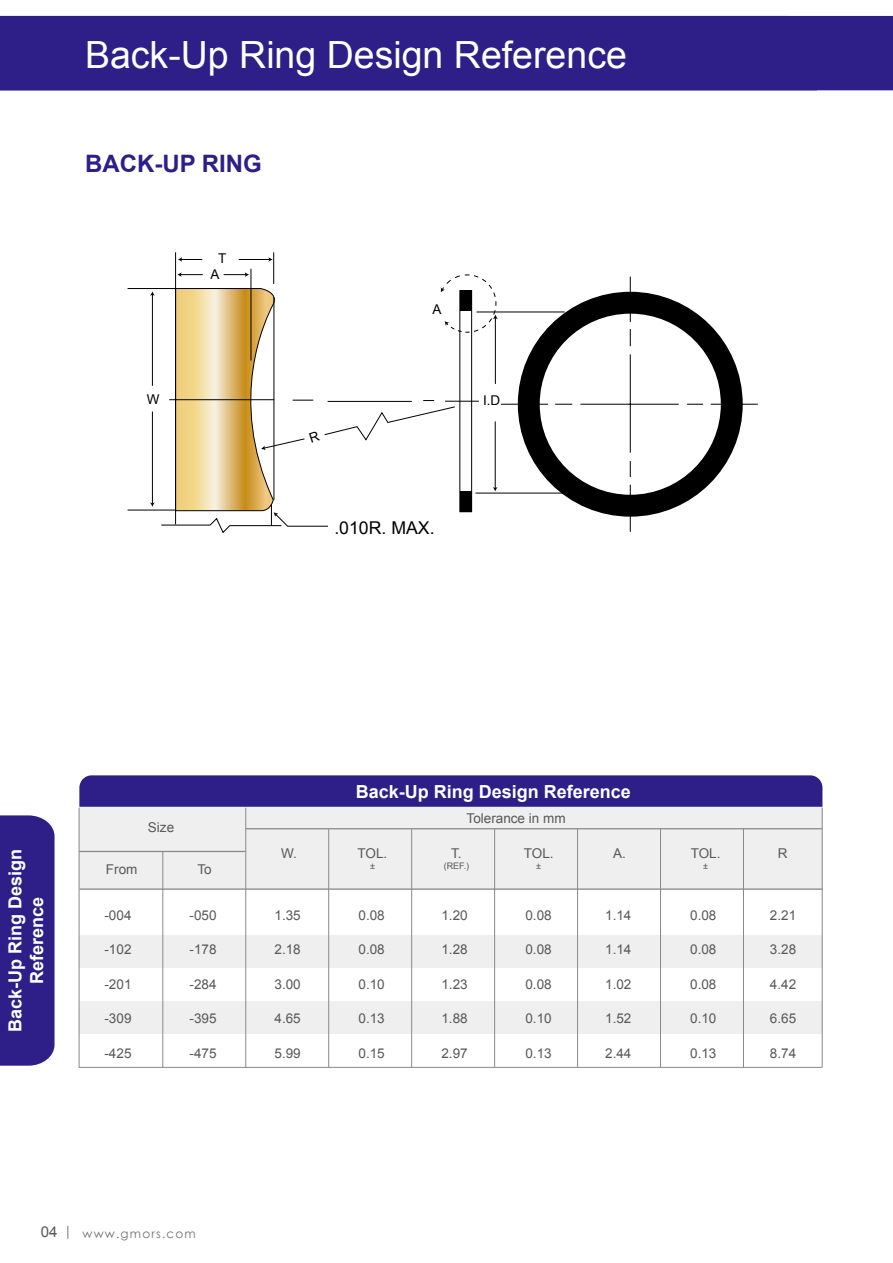
<style>
.page{position:relative;width:893px;height:1263px;background:#fff}
.page>*{position:absolute;margin:0;border:0;box-sizing:border-box;transform-origin:0 0}
.t1{font:37.5px "Arial";color:#fff}
.t2{font:700 24px "Arial";color:#2d1f87}
.t3{font:700 18px/21.6px "Arial";color:#fff;text-align:center}
.t4{font:17.7px "Arial";color:#000}
.t5{font:13.5px "Arial";color:#595757}
.t6{font:13.5px "Arial";color:#000}
.t7{font:12px "Century Gothic";letter-spacing:.1em;color:#727171}
.t8{font:9px "Arial";color:#595757}
.s1{font-family:"Arial";font-size:15px;color:#595757}
.s2{font-family:"Adobe Ming Std";font-weight:300;font-size:15px;color:#000}
</style>
<div class="page">
<div style="left:0;top:815px;width:55px;height:251px;background:#2d1f87"></div>
<div style="left:817px;top:16px;width:76px;height:74px;background:#2d1f87"></div>
<div style="left:0;top:16px;width:817px;height:74px;background:#2d1f87"></div>
<hr style="left:477px;top:312px;width:88px;height:1px;background:#000">
<hr style="left:475px;top:493px;width:88px;height:1px;background:#000">
<svg style="left:518px;top:292px;width:225px;height:225px"></svg>
<hr style="left:273px;top:252px;width:1px;height:32px;background:#000">
<hr style="left:175px;top:252px;width:1px;height:272px;background:#000">
<hr style="left:251px;top:269px;width:1px;height:92px;background:#000">
<svg style="left:127px;top:288px;width:201px;height:245px"></svg>
<hr style="left:239px;top:259px;width:31px;height:1px;background:#000">
<svg style="left:268px;top:257px;width:5px;height:5px"></svg>
<svg style="left:178px;top:257px;width:24px;height:5px"></svg>
<div style="left:79px;top:775px;width:743px;height:32px;background:#2d1f87"></div>
<div style="left:80px;top:807px;width:743px;height:82px;background:#efefef"></div>
<div style="left:80px;top:935px;width:743px;height:33px;background:#efefef"></div>
<div style="left:80px;top:1001px;width:743px;height:32px;background:#efefef"></div>
<hr style="left:245px;top:808px;width:1px;height:259px;background:#898989">
<hr style="left:494px;top:829px;width:1px;height:238px;background:#898989">
<hr style="left:577px;top:829px;width:1px;height:238px;background:#898989">
<hr style="left:411px;top:829px;width:1px;height:238px;background:#898989">
<hr style="left:660px;top:829px;width:1px;height:238px;background:#898989">
<hr style="left:743px;top:829px;width:1px;height:238px;background:#898989">
<hr style="left:162px;top:851px;width:1px;height:216px;background:#898989">
<hr style="left:328px;top:829px;width:1px;height:238px;background:#898989">
<hr style="left:246px;top:828px;width:576px;height:1px;background:#898989">
<hr style="left:79px;top:851px;width:166px;height:1px;background:#898989">
<hr style="left:79px;top:808px;width:1px;height:259px;background:#898989">
<hr style="left:822px;top:808px;width:1px;height:260px;background:#898989">
<hr style="left:79px;top:1067px;width:743px;height:1px;background:#898989">
<hr style="left:80px;top:888px;width:742px;height:2px;background:#898989">
<svg style="left:176px;top:272px;width:322px;height:245px"></svg>
<h1 class="t1" style="left:85px;top:29px;width:543px">Back-Up Ring Design Reference</h1>
<h2 class="t2" style="left:85px;top:147px;width:178px">BACK-UP RING</h2>
<p class="t6" style="left:218px;top:249px;width:10px">T</p>
<p class="t6" style="left:147px;top:390px;width:14px">W</p>
<p class="t6" style="left:211px;top:265px;width:10px">A</p>
<p class="t6" style="left:433px;top:299px;width:10px">A</p>
<p class="t6" style="left:483px;top:391px;width:22px">I.D.</p>
<h3 class="t4" style="left:334px;top:515px;width:102px">.010R. MAX.</h3>
<h3 class="t3" style="left:5px;top:1032px;width:185px;rotate:-90deg">Back-Up Ring Design<br>Reference</h3>
<p class="t5" style="left:148px;top:818px;width:28px">Size</p>
<p class="t5" style="left:106px;top:860px;width:33px">From</p>
<p class="t5" style="left:197px;top:860px;width:16px">To</p>
<p class="t5" style="left:104px;top:906px;width:29px">-004</p>
<p class="t5" style="left:104px;top:940px;width:29px">-102</p>
<p class="t5" style="left:104px;top:975px;width:29px">-201</p>
<p class="t5" style="left:104px;top:1009px;width:29px">-309</p>
<p class="t5" style="left:104px;top:1044px;width:29px">-425</p>
<p class="t5" style="left:190px;top:906px;width:29px">-050</p>
<p class="t5" style="left:190px;top:940px;width:29px">-178</p>
<p class="t5" style="left:190px;top:975px;width:29px">-284</p>
<p class="t5" style="left:190px;top:1009px;width:29px">-395</p>
<p class="t5" style="left:190px;top:1044px;width:29px">-475</p>
<h3 class="t3" style="left:356px;top:781px;width:277px">Back-Up Ring Design Reference</h3>
<p class="t5" style="left:467px;top:809px;width:101px">Tolerance in mm</p>
<p class="t5" style="left:358px;top:844px;width:31px">TOL.</p>
<p class="t8" style="left:370px;top:860px;width:6px">±</p>
<p class="t5" style="left:691px;top:844px;width:31px">TOL.</p>
<p class="t8" style="left:703px;top:860px;width:6px">±</p>
<p class="t5" style="left:281px;top:844px;width:17px">W.</p>
<p class="t5" style="left:613px;top:844px;width:14px">A.</p>
<p class="t5" style="left:451px;top:844px;width:12px">T.</p>
<p class="t8" style="left:444px;top:860px;width:27px">(REF.)</p>
<p class="t5" style="left:524px;top:844px;width:31px">TOL.</p>
<p class="t5" style="left:778px;top:844px;width:11px">R</p>
<p class="t8" style="left:536px;top:860px;width:6px">±</p>
<p class="t5" style="left:275px;top:906px;width:28px">1.35</p>
<p class="t5" style="left:275px;top:940px;width:28px">2.18</p>
<p class="t5" style="left:275px;top:975px;width:28px">3.00</p>
<p class="t5" style="left:275px;top:1009px;width:28px">4.65</p>
<p class="t5" style="left:275px;top:1044px;width:28px">5.99</p>
<p class="t5" style="left:358px;top:906px;width:28px">0.08</p>
<p class="t5" style="left:358px;top:940px;width:28px">0.08</p>
<p class="t5" style="left:358px;top:975px;width:28px">0.10</p>
<p class="t5" style="left:358px;top:1009px;width:28px">0.13</p>
<p class="t5" style="left:358px;top:1044px;width:28px">0.15</p>
<p class="t5" style="left:441px;top:906px;width:28px">1.20</p>
<p class="t5" style="left:441px;top:940px;width:28px">1.28</p>
<p class="t5" style="left:441px;top:975px;width:28px">1.23</p>
<p class="t5" style="left:441px;top:1009px;width:28px">1.88</p>
<p class="t5" style="left:441px;top:1044px;width:28px">2.97</p>
<p class="t5" style="left:525px;top:906px;width:28px">0.08</p>
<p class="t5" style="left:525px;top:940px;width:28px">0.08</p>
<p class="t5" style="left:525px;top:975px;width:28px">0.08</p>
<p class="t5" style="left:525px;top:1009px;width:28px">0.10</p>
<p class="t5" style="left:525px;top:1044px;width:28px">0.13</p>
<p class="t5" style="left:605px;top:906px;width:28px">1.14</p>
<p class="t5" style="left:605px;top:940px;width:28px">1.14</p>
<p class="t5" style="left:605px;top:975px;width:28px">1.02</p>
<p class="t5" style="left:605px;top:1009px;width:28px">1.52</p>
<p class="t5" style="left:605px;top:1044px;width:28px">2.44</p>
<p class="t5" style="left:690px;top:906px;width:28px">0.08</p>
<p class="t5" style="left:690px;top:940px;width:28px">0.08</p>
<p class="t5" style="left:690px;top:975px;width:28px">0.08</p>
<p class="t5" style="left:690px;top:1009px;width:28px">0.10</p>
<p class="t5" style="left:690px;top:1044px;width:28px">0.13</p>
<p class="t5" style="left:770px;top:906px;width:28px">2.21</p>
<p class="t5" style="left:770px;top:940px;width:28px">3.28</p>
<p class="t5" style="left:770px;top:975px;width:28px">4.42</p>
<p class="t5" style="left:770px;top:1009px;width:28px">6.65</p>
<p class="t5" style="left:770px;top:1044px;width:28px">8.74</p>
<p class="t7" style="left:41px;top:1225px;width:156px"><span class="s1">04</span><span class="s2">｜</span> www.gmors.com</p>
</div>
